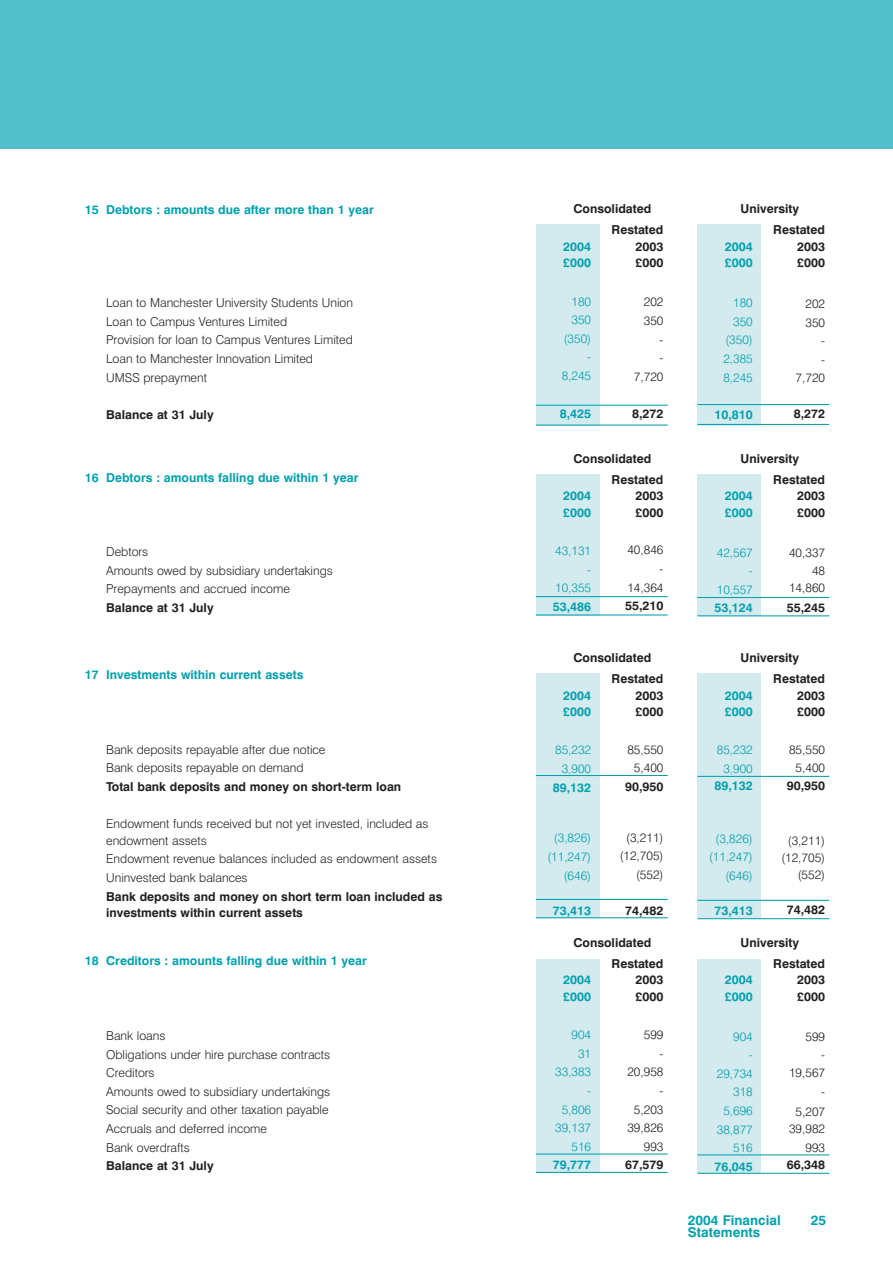
<style>
.page{position:relative;width:893px;height:1263px;background:#fff}
.page>*{position:absolute;margin:0;border:0;box-sizing:border-box;transform-origin:0 0}
.t1{font:700 13.5px "Swiss 721 BT";color:#00a0b0}
.t2{font:300 12.3px/18.6px "Swiss 721 BT";color:#231f20;text-align:right}
.t3{font:700 12.3px/16.5px "Swiss 721 BT";color:#231f20;text-align:justify}
.t4{font:700 12.3px/16.5px "Swiss 721 BT";color:#00a0b0}
.t5{font:300 12.3px/18.6px "Swiss 721 BT";color:#00a0b0;text-align:right}
</style>
<div class="page">
<div style="left:0;top:0;width:892px;height:149px;background:#52bec9"></div>
<div style="left:536px;top:225px;width:63px;height:201px;background:#d3ebef"></div>
<div style="left:697px;top:225px;width:64px;height:201px;background:#d3ebef"></div>
<hr style="left:536px;top:405px;width:131px;height:1px;background:#00a0b0">
<hr style="left:697px;top:404px;width:132px;height:1px;background:#00a0b0">
<hr style="left:536px;top:425px;width:131px;height:1px;background:#00a0b0">
<hr style="left:697px;top:424px;width:132px;height:1px;background:#00a0b0">
<div style="left:536px;top:474px;width:63px;height:141px;background:#d3ebef"></div>
<div style="left:697px;top:474px;width:64px;height:141px;background:#d3ebef"></div>
<hr style="left:536px;top:596px;width:131px;height:1px;background:#00a0b0">
<hr style="left:697px;top:597px;width:132px;height:1px;background:#00a0b0">
<hr style="left:536px;top:614px;width:131px;height:2px;background:#00a0b0">
<hr style="left:697px;top:615px;width:132px;height:1px;background:#00a0b0">
<div style="left:536px;top:673px;width:63px;height:245px;background:#d3ebef"></div>
<div style="left:697px;top:673px;width:64px;height:245px;background:#d3ebef"></div>
<hr style="left:536px;top:899px;width:131px;height:1px;background:#00a0b0">
<hr style="left:697px;top:900px;width:132px;height:1px;background:#00a0b0">
<hr style="left:536px;top:917px;width:131px;height:1px;background:#00a0b0">
<hr style="left:697px;top:918px;width:132px;height:1px;background:#00a0b0">
<div style="left:536px;top:960px;width:63px;height:213px;background:#d3ebef"></div>
<div style="left:697px;top:960px;width:64px;height:213px;background:#d3ebef"></div>
<hr style="left:536px;top:1154px;width:131px;height:1px;background:#00a0b0">
<hr style="left:697px;top:1154px;width:132px;height:1px;background:#00a0b0">
<hr style="left:536px;top:1172px;width:131px;height:1px;background:#00a0b0">
<hr style="left:697px;top:1173px;width:132px;height:1px;background:#00a0b0">
<hr style="left:536px;top:775px;width:131px;height:1px;background:#00a0b0">
<hr style="left:697px;top:776px;width:132px;height:1px;background:#00a0b0">
<p class="t4" style="left:85px;top:203px;width:290px">15 Debtors : amounts due after more than 1 year</p>
<p class="t2" style="left:106px;top:294px;width:248px;text-align:left">Loan to Manchester University Students Union Loan to Campus Ventures Limited<br>Provision for loan to Campus Ventures Limited Loan to Manchester Innovation Limited<br>UMSS prepayment</p>
<p class="t3" style="left:106px;top:408px;width:109px">Balance at 31 July</p>
<p class="t4" style="left:85px;top:470px;width:275px">16 Debtors : amounts falling due within 1 year</p>
<p class="t2" style="left:106px;top:543px;width:228px;text-align:left">Debtors<br>Amounts owed by subsidiary undertakings<br>Prepayments and accrued income</p>
<p class="t3" style="left:106px;top:601px;width:109px">Balance at 31 July</p>
<p class="t4" style="left:85px;top:668px;width:220px">17 Investments within current assets</p>
<p class="t2" style="left:106px;top:741px;width:221px;text-align:left">Bank deposits repayable after due notice<br>Bank deposits repayable on demand</p>
<p class="t3" style="left:106px;top:780px;width:296px">Total bank deposits and money on short-term loan</p>
<p class="t2" style="left:106px;top:817px;width:324px;line-height:16.5px;text-align:left">Endowment funds received but not yet invested, included as endowment assets</p>
<p class="t2" style="left:106px;top:851px;width:332px;text-align:left">Endowment revenue balances included as endowment assets<br>Uninvested bank balances</p>
<p class="t3" style="left:106px;top:889px;width:338px">Bank deposits and money on short term loan included as investments within current assets</p>
<p class="t4" style="left:85px;top:954px;width:283px">18 Creditors : amounts falling due within 1 year</p>
<p class="t2" style="left:106px;top:1027px;width:226px;text-align:left">Bank loans<br>Obligations under hire purchase contracts<br>Creditors<br>Amounts owed to subsidiary undertakings<br>Social security and other taxation payable<br>Accruals and deferred income<br>Bank overdrafts</p>
<p class="t3" style="left:106px;top:1159px;width:109px">Balance at 31 July</p>
<p class="t3" style="left:573px;top:202px;width:79px">Consolidated</p>
<p class="t3" style="left:740px;top:202px;width:60px">University</p>
<p class="t4" style="left:563px;top:240px;width:29px">2004 £000</p>
<p class="t5" style="left:561px;top:293px;width:31px">180<br>350 (350) -<br>8,245</p>
<p class="t4" style="left:559px;top:407px;width:33px">8,425</p>
<p class="t3" style="left:635px;top:223px;width:29px;text-indent:-24px">Restated 2003 £000</p>
<p class="t2" style="left:634px;top:294px;width:31px">202<br>350<br>-<br>-<br>7,720</p>
<p class="t3" style="left:632px;top:407px;width:33px">8,272</p>
<p class="t4" style="left:724px;top:240px;width:29px">2004 £000</p>
<p class="t5" style="left:723px;top:294px;width:31px">180<br>350 (350)<br>2,385<br>8,245</p>
<p class="t4" style="left:714px;top:408px;width:40px">10,810</p>
<p class="t3" style="left:797px;top:223px;width:29px;text-indent:-24px">Restated 2003 £000</p>
<p class="t2" style="left:795px;top:295px;width:31px">202<br>350<br>-<br>-<br>7,720</p>
<p class="t3" style="left:793px;top:406px;width:33px">8,272</p>
<p class="t3" style="left:573px;top:451px;width:79px">Consolidated</p>
<p class="t3" style="left:740px;top:451px;width:60px">University</p>
<p class="t4" style="left:563px;top:489px;width:29px">2004 £000</p>
<p class="t5" style="left:555px;top:542px;width:38px">43,131 -<br>10,355</p>
<p class="t4" style="left:552px;top:600px;width:40px">53,486</p>
<p class="t3" style="left:635px;top:473px;width:29px;text-indent:-24px">Restated 2003 £000</p>
<p class="t2" style="left:627px;top:542px;width:38px">40,846 -<br>14,364</p>
<p class="t3" style="left:625px;top:599px;width:40px">55,210</p>
<p class="t4" style="left:724px;top:489px;width:29px">2004 £000</p>
<p class="t5" style="left:716px;top:544px;width:38px">42,567 -<br>10,557</p>
<p class="t4" style="left:714px;top:601px;width:40px">53,124</p>
<p class="t3" style="left:797px;top:473px;width:29px;text-indent:-24px">Restated 2003 £000</p>
<p class="t2" style="left:789px;top:546px;width:38px;line-height:17.1px">40,337<br>48<br>14,860</p>
<p class="t3" style="left:786px;top:601px;width:40px">55,245</p>
<p class="t3" style="left:573px;top:651px;width:79px">Consolidated</p>
<p class="t3" style="left:740px;top:651px;width:60px">University</p>
<p class="t4" style="left:563px;top:688px;width:29px">2004 £000</p>
<p class="t5" style="left:555px;top:742px;width:38px;text-align:center">85,232<br>3,900</p>
<p class="t4" style="left:552px;top:780px;width:40px">89,132</p>
<p class="t5" style="left:547px;top:830px;width:45px">(3,826) (11,247) (646)</p>
<p class="t4" style="left:552px;top:904px;width:40px">73,413</p>
<p class="t3" style="left:635px;top:672px;width:29px;text-indent:-24px">Restated 2003 £000</p>
<p class="t2" style="left:627px;top:741px;width:38px;text-align:center">85,550<br>5,400</p>
<p class="t3" style="left:625px;top:780px;width:40px">90,950</p>
<p class="t2" style="left:619px;top:829px;width:45px">(3,211) (12,705) (552)</p>
<p class="t3" style="left:625px;top:904px;width:40px">74,482</p>
<p class="t4" style="left:725px;top:688px;width:29px">2004 £000</p>
<p class="t5" style="left:716px;top:742px;width:38px;text-align:center">85,232<br>3,900</p>
<p class="t4" style="left:714px;top:778px;width:40px">89,132</p>
<p class="t5" style="left:709px;top:830px;width:45px">(3,826) (11,247) (646)</p>
<p class="t4" style="left:714px;top:904px;width:40px">73,413</p>
<p class="t3" style="left:797px;top:672px;width:29px;text-indent:-24px">Restated 2003 £000</p>
<p class="t2" style="left:789px;top:741px;width:38px;text-align:center">85,550<br>5,400</p>
<p class="t3" style="left:786px;top:778px;width:40px">90,950</p>
<p class="t2" style="left:781px;top:833px;width:45px;line-height:17.1px">(3,211) (12,705) (552)</p>
<p class="t3" style="left:786px;top:903px;width:40px">74,482</p>
<p class="t3" style="left:573px;top:935px;width:79px">Consolidated</p>
<p class="t3" style="left:740px;top:935px;width:60px">University</p>
<p class="t4" style="left:563px;top:973px;width:29px">2004 £000</p>
<p class="t5" style="left:555px;top:1026px;width:38px">904<br>31<br>33,383 -<br>5,806<br>39,137<br>516</p>
<p class="t4" style="left:552px;top:1158px;width:40px">79,777</p>
<p class="t3" style="left:635px;top:957px;width:29px;text-indent:-24px">Restated 2003 £000</p>
<p class="t2" style="left:627px;top:1026px;width:38px">599<br>-<br>20,958 -<br>5,203<br>39,826<br>993</p>
<p class="t3" style="left:625px;top:1158px;width:40px">67,579</p>
<p class="t4" style="left:725px;top:973px;width:29px">2004 £000</p>
<p class="t5" style="left:716px;top:1028px;width:38px">904<br>-<br>29,734<br>318<br>5,696<br>38,877<br>516</p>
<p class="t4" style="left:714px;top:1160px;width:40px">76,045</p>
<p class="t3" style="left:797px;top:957px;width:29px;text-indent:-24px">Restated 2003 £000</p>
<p class="t2" style="left:805px;top:1030px;width:21px;line-height:17.1px">599 -</p>
<p class="t2" style="left:789px;top:1065px;width:38px">19,567 -</p>
<p class="t2" style="left:789px;top:1104px;width:38px;line-height:17.1px;text-align:center">5,207<br>39,982</p>
<p class="t2" style="left:805px;top:1139px;width:21px">993</p>
<p class="t3" style="left:786px;top:1158px;width:40px">66,348</p>
<p class="t1" style="left:688px;top:1216px;width:94px">2004 Financial</p>
<p class="t1" style="left:811px;top:1216px;width:17px">25</p>
<p class="t1" style="left:688px;top:1228px;width:74px">Statements</p>
</div>
